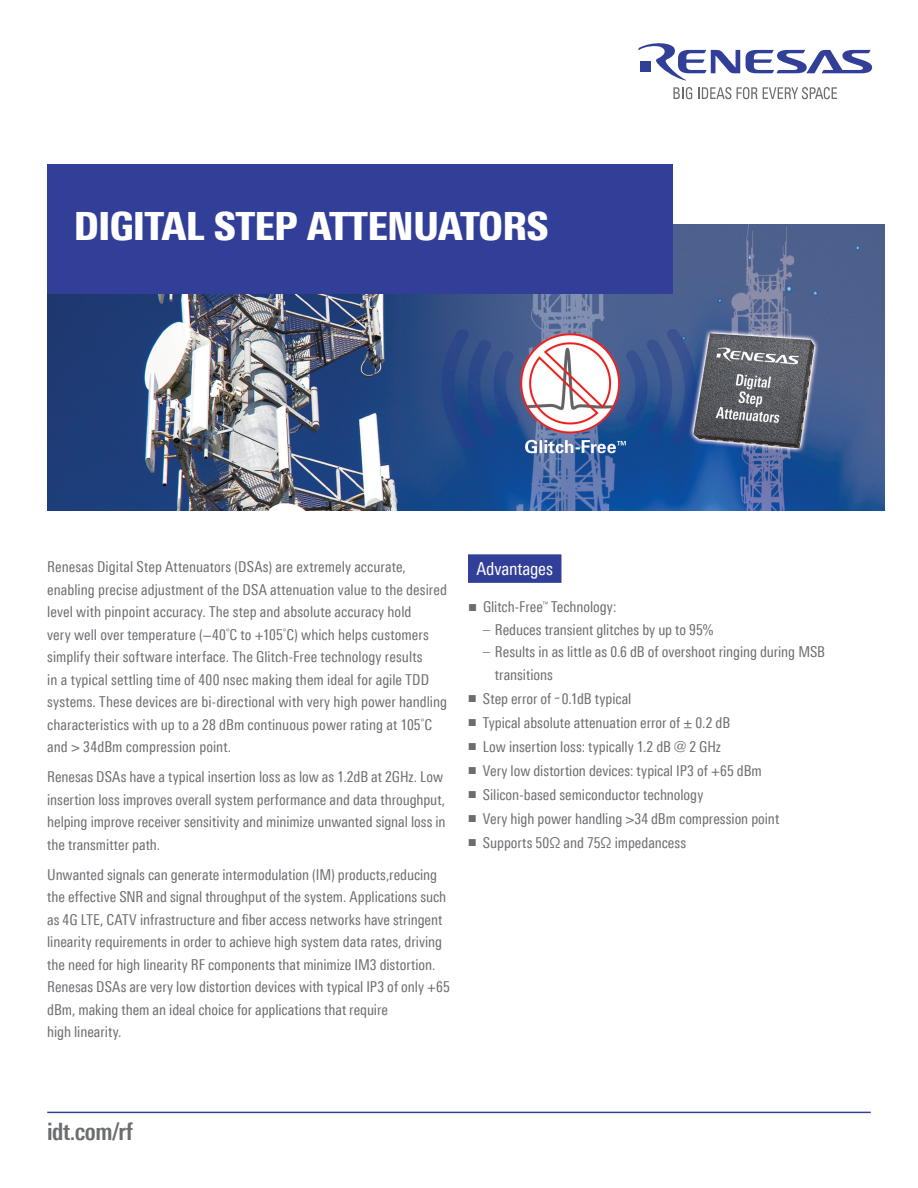
<style>
.page{position:relative;width:918px;height:1188px;background:#fff}
.page>*{position:absolute;margin:0;border:0;box-sizing:border-box;transform-origin:0 0}
.t1{font:900 39px "Linotype Univers 820 Cn";letter-spacing:-.02em;color:#fff}
.t2{font:700 24px "Linotype Univers 620 Cn";letter-spacing:-.015em;color:#6c6d70}
.t3{font:18px "Linotype Univers 420 Cn";letter-spacing:-.01em;color:#fff}
.t4{font:15px/22.5px "Linotype Univers 420 Cn";color:#6c6d70}
.s1{font-family:"Arial"}
.s2{font-family:"Linotype Univers 320 Cn";font-weight:300}
</style>
<div class="page">
<img style="left:47px;top:224px;width:838px;height:287px">
<div style="left:47px;top:164px;width:626px;height:130px;background:#323f99"></div>
<div style="left:468px;top:554px;width:93px;height:29px;background:#323f99"></div>
<svg style="left:746px;top:50px;width:126px;height:23px"></svg>
<svg style="left:638px;top:43px;width:102px;height:38px"></svg>
<svg style="left:673px;top:87px;width:19px;height:12px"></svg>
<svg style="left:698px;top:87px;width:33px;height:12px"></svg>
<svg style="left:737px;top:87px;width:20px;height:12px"></svg>
<svg style="left:763px;top:87px;width:74px;height:12px"></svg>
<hr style="left:47px;top:1112px;width:824px;height:1px;background:#323f99">
<h1 class="t1" style="left:74px;top:202px;width:476px">DIGITAL STEP ATTENUATORS</h1>
<p class="t4" style="left:47px;top:556px;width:401px">Renesas Digital Step Attenuators (DSAs) are extremely accurate, enabling precise adjustment of the DSA attenuation value to the desired level with pinpoint accuracy. The step and absolute accuracy hold<br>very well over temperature (−40˚C to +105˚C) which helps customers simplify their software interface. The Glitch-Free technology results<br>in a typical settling time of 400 nsec making them ideal for agile TDD systems. These devices are bi-directional with very high power handling characteristics with up to a 28 dBm continuous power rating at 105˚C and &gt; 34dBm compression point.</p>
<p class="t4" style="left:47px;top:766px;width:400px">Renesas DSAs have a typical insertion loss as low as 1.2dB at 2GHz. Low insertion loss improves overall system performance and data throughput, helping improve receiver sensitivity and minimize unwanted signal loss in the transmitter path.</p>
<p class="t4" style="left:47px;top:863px;width:404px">Unwanted signals can generate intermodulation (IM) products,reducing the effective SNR and signal throughput of the system. Applications such as 4G LTE, CATV infrastructure and fiber access networks have stringent linearity requirements in order to achieve high system data rates, driving the need for high linearity RF components that minimize IM3 distortion.<br>Renesas DSAs are very low distortion devices with typical IP3 of only +65 dBm, making them an ideal choice for applications that require<br>high linearity.</p>
<p class="t3" style="left:477px;top:558px;width:78px">Advantages</p>
<p class="t4" style="left:468px;top:595px;width:150px"><span class="s1">■</span> Glitch-Free<sup>™</sup> Technology:</p>
<p class="t4" style="left:483px;top:618px;width:232px"><span class="s2">–</span> Reduces transient glitches by up to 95%</p>
<p class="t4" style="left:495px;top:640px;width:332px;text-indent:-12px"><span class="s2">–</span> Results in as little as 0.6 dB of overshoot ringing during MSB transitions</p>
<p class="t4" style="left:468px;top:687px;width:165px"><span class="s1">■</span> Step error of ˜ 0.1dB typical</p>
<p class="t4" style="left:468px;top:711px;width:264px"><span class="s1">■</span> Typical absolute attenuation error of ± 0.2 dB</p>
<p class="t4" style="left:468px;top:735px;width:255px"><span class="s1">■</span> Low insertion loss: typically 1.2 dB @ 2 GHz</p>
<p class="t4" style="left:468px;top:759px;width:295px"><span class="s1">■</span> Very low distortion devices: typical IP3 of +65 dBm</p>
<p class="t4" style="left:468px;top:783px;width:237px"><span class="s1">■</span> Silicon-based semiconductor technology</p>
<p class="t4" style="left:468px;top:807px;width:313px"><span class="s1">■</span> Very high power handling &gt;34 dBm compression point</p>
<p class="t4" style="left:468px;top:831px;width:220px"><span class="s1">■</span> Supports 50Ω and 75Ω impedancess</p>
<h2 class="t2" style="left:47px;top:1118px;width:87px">idt.com/rf</h2>
</div>
